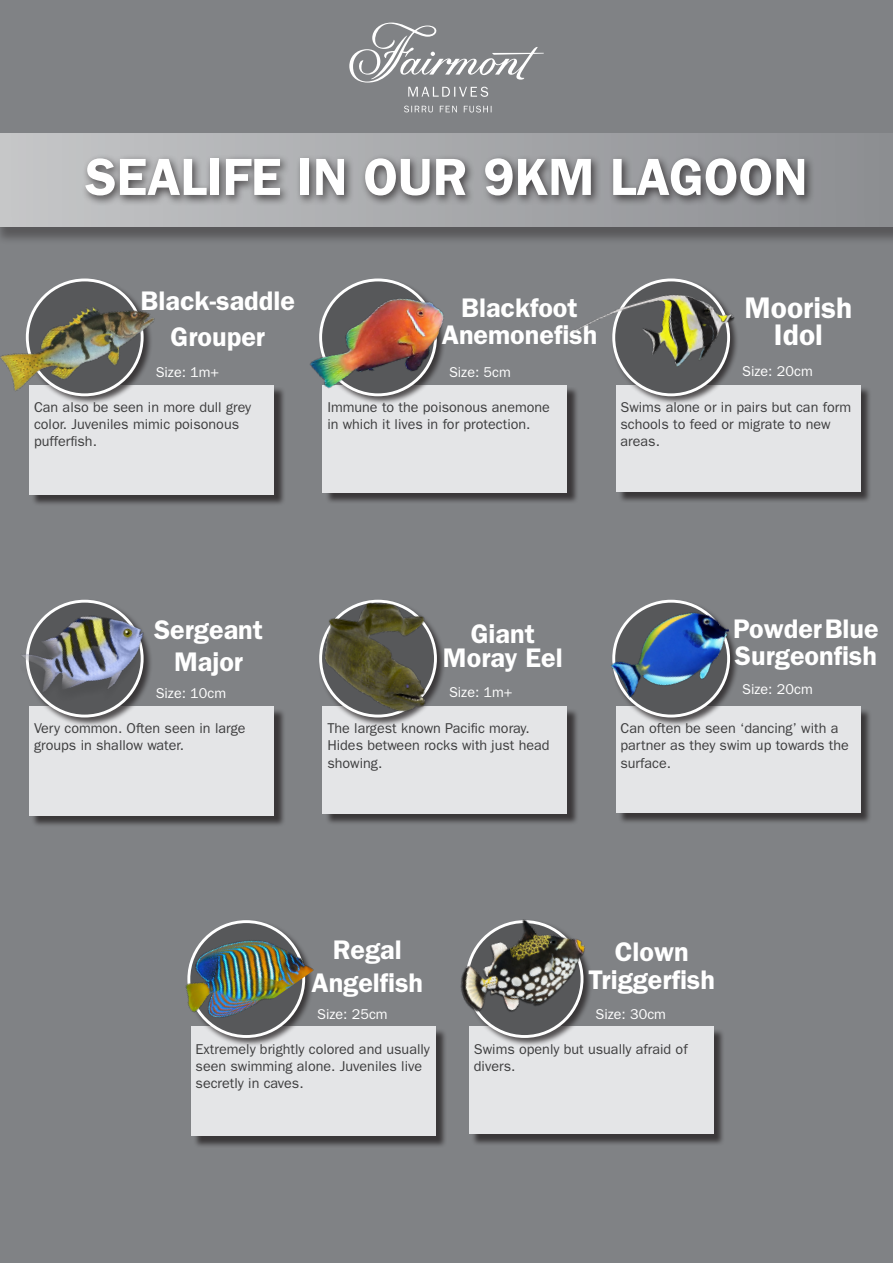
<style>
.page{position:relative;width:893px;height:1263px;background:#808285}
.page>*{position:absolute;margin:0;border:0;box-sizing:border-box;transform-origin:0 0}
.t1{font:600 52.5px "ITC Franklin Gothic Std";color:#fff}
.t2{font:600 29.85px/27px "ITC Franklin Gothic Std";color:#fff;text-align:center}
.t3{font:600 27px/27px "ITC Franklin Gothic Std";color:#fff;text-align:center}
.t4{font:14.25px/17.1px "ITC Franklin Gothic Std";color:#3e3e3f}
.t5{font:14.25px "ITC Franklin Gothic Std";color:#fff}
</style>
<div class="page">
<div style="left:31px;top:387px;width:255px;height:119px;background:#231f20;opacity:.75"></div>
<div style="left:30px;top:385px;width:244px;height:109px;background:#e4e5e7"></div>
<img style="left:0;top:278px;width:155px;height:135px">
<div style="left:325px;top:387px;width:254px;height:117px;background:#231f20;opacity:.75"></div>
<div style="left:323px;top:385px;width:244px;height:107px;background:#e4e5e7"></div>
<img style="left:310px;top:278px;width:134px;height:132px">
<div style="left:618px;top:387px;width:254px;height:116px;background:#231f20;opacity:.75"></div>
<div style="left:616px;top:385px;width:244px;height:106px;background:#e4e5e7"></div>
<img style="left:567px;top:278px;width:170px;height:132px">
<div style="left:31px;top:708px;width:255px;height:119px;background:#231f20;opacity:.75"></div>
<div style="left:30px;top:706px;width:244px;height:110px;background:#e4e5e7"></div>
<img style="left:22px;top:599px;width:129px;height:146px">
<div style="left:325px;top:708px;width:254px;height:117px;background:#231f20;opacity:.75"></div>
<div style="left:323px;top:706px;width:244px;height:107px;background:#e4e5e7"></div>
<img style="left:278px;top:599px;width:166px;height:129px">
<div style="left:618px;top:708px;width:254px;height:116px;background:#231f20;opacity:.75"></div>
<div style="left:616px;top:706px;width:244px;height:106px;background:#e4e5e7"></div>
<img style="left:611px;top:599px;width:126px;height:127px">
<div style="left:471px;top:1028px;width:255px;height:118px;background:#231f20;opacity:.75"></div>
<div style="left:469px;top:1027px;width:245px;height:107px;background:#e4e5e7"></div>
<div style="left:465px;top:919px;width:127px;height:128px;background:#231f20;opacity:.75"></div>
<img style="left:460px;top:919px;width:149px;height:113px">
<div style="left:193px;top:1028px;width:254px;height:120px;background:#231f20;opacity:.75"></div>
<div style="left:191px;top:1027px;width:244px;height:109px;background:#e4e5e7"></div>
<div style="left:187px;top:919px;width:127px;height:128px;background:#231f20;opacity:.75"></div>
<img style="left:185px;top:919px;width:131px;height:123px">
<div style="left:0;top:136px;width:893px;height:109px;background:#231f20;opacity:.75"></div>
<div style="left:0;top:134px;width:893px;height:93px;background:linear-gradient(to right,#c5c6c7,#8b8d91)"></div>
<div style="left:81px;top:153px;width:734px;height:54px;background:#231f20;opacity:.75"></div>
<svg style="left:404px;top:106px;width:29px;height:6px"></svg>
<svg style="left:440px;top:106px;width:17px;height:6px"></svg>
<svg style="left:464px;top:106px;width:28px;height:6px"></svg>
<svg style="left:349px;top:23px;width:195px;height:74px"></svg>
<p class="t1" style="left:85px;top:146px;width:724px">SEALIFE IN OUR 9KM LAGOON</p>
<p class="t3" style="left:141px;top:282px;width:156px;line-height:36px">Black-saddle<br>Grouper</p>
<p class="t5" style="left:156px;top:364px;width:65px">Size: 1m+</p>
<p class="t4" style="left:34px;top:399px;width:219px">Can also be seen in more dull grey color. Juveniles mimic poisonous pufferfish.</p>
<p class="t3" style="left:442px;top:294px;width:157px">Blackfoot<br>Anemonefish</p>
<p class="t5" style="left:449px;top:364px;width:63px">Size: 5cm</p>
<p class="t4" style="left:327px;top:399px;width:224px">Immune to the poisonous anemone in which it lives in for protection.</p>
<p class="t2" style="left:745px;top:294px;width:109px">Moorish<br>Idol</p>
<p class="t5" style="left:742px;top:363px;width:72px">Size: 20cm</p>
<p class="t4" style="left:620px;top:399px;width:232px">Swims alone or in pairs but can form schools to feed or migrate to new areas.</p>
<p class="t3" style="left:154px;top:614px;width:111px;line-height:31.5px">Sergeant<br>Major</p>
<p class="t5" style="left:156px;top:685px;width:72px">Size: 10cm</p>
<p class="t4" style="left:34px;top:720px;width:213px">Very common. Often seen in large groups in shallow water.</p>
<p class="t3" style="left:471px;top:620px;width:66px">Giant</p>
<p class="t3" style="left:443px;top:644px;width:121px">Moray Eel</p>
<p class="t5" style="left:449px;top:684px;width:65px">Size: 1m+</p>
<p class="t4" style="left:327px;top:720px;width:224px">The largest known Pacific moray.<br>Hides between rocks with just head showing.</p>
<p class="t3" style="left:733px;top:616px;width:147px;text-align:left">Powder Blue<br>Surgeonfish</p>
<p class="t5" style="left:742px;top:681px;width:72px">Size: 20cm</p>
<p class="t4" style="left:620px;top:720px;width:230px">Can often be seen ‘dancing’ with a partner as they swim up towards the surface.</p>
<p class="t3" style="left:333px;top:936px;width:71px">Regal</p>
<p class="t3" style="left:311px;top:969px;width:113px">Angelfish</p>
<p class="t5" style="left:317px;top:1005px;width:72px">Size: 25cm</p>
<p class="t3" style="left:588px;top:937px;width:128px;line-height:28.5px">Clown<br>Triggerfish</p>
<p class="t5" style="left:596px;top:1005px;width:72px">Size: 30cm</p>
<p class="t4" style="left:196px;top:1040px;width:236px">Extremely brightly colored and usually seen swimming alone. Juveniles live secretly in caves.</p>
<p class="t4" style="left:474px;top:1040px;width:215px">Swims openly but usually afraid of divers.</p>
</div>
